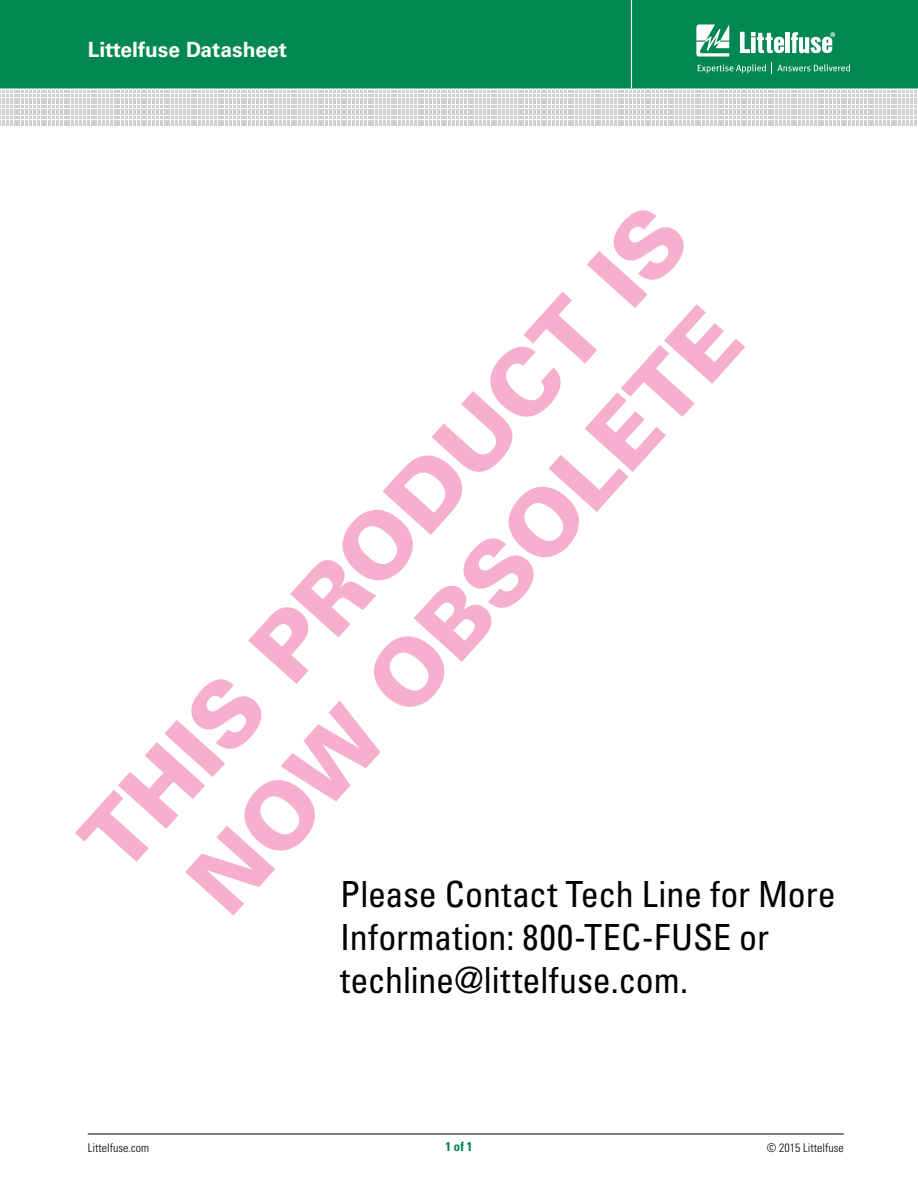
<style>
.page{position:relative;width:918px;height:1188px;background:#fff}
.page>*{position:absolute;margin:0;border:0;box-sizing:border-box;transform-origin:0 0}
.t1{font:900 90px/108px "Univers LT Std";color:#f6afce;text-align:center}
.t2{font:condensed 36px/43.2px "Univers LT Std";letter-spacing:-.005em;color:#000}
.t3{font:700 21px "Univers LT Std";color:#fff}
.t4{font:700 condensed 12.75px "Univers LT Std";color:#008752}
.t5{font:300 condensed 12px "Univers LT Std";color:#000}
</style>
<div class="page">
<div style="left:0;top:0;width:918px;height:88px;background:#008752"></div>
<hr style="left:631px;top:0;width:1px;height:88px;background:#fff">
<hr style="left:88px;top:1134px;width:756px;height:1px;background:#000">
<svg style="left:0;top:91px;width:917px;height:35px"></svg>
<svg style="left:696px;top:24px;width:33px;height:33px"></svg>
<hr style="left:786px;top:32px;width:4px;height:21px;background:#fff">
<svg style="left:791px;top:32px;width:44px;height:21px"></svg>
<svg style="left:740px;top:32px;width:44px;height:21px"></svg>
<svg style="left:698px;top:64px;width:68px;height:9px"></svg>
<svg style="left:772px;top:63px;width:78px;height:11px"></svg>
<p class="t3" style="left:88px;top:37px;width:201px">Littelfuse Datasheet</p>
<h1 class="t1" style="left:58px;top:819px;width:856px;rotate:-48deg">THIS PRODUCT IS<br>NOW OBSOLETE</h1>
<p class="t2" style="left:340px;top:872px;width:497px">Please Contact Tech Line for More<br>Information: 800-TEC-FUSE or techline@littelfuse.com.</p>
<p class="t4" style="left:445px;top:1139px;width:29px">1 of 1</p>
<p class="t5" style="left:88px;top:1141px;width:63px">Littelfuse.com</p>
<p class="t5" style="left:767px;top:1141px;width:78px">© 2015 Littelfuse</p>
</div>
